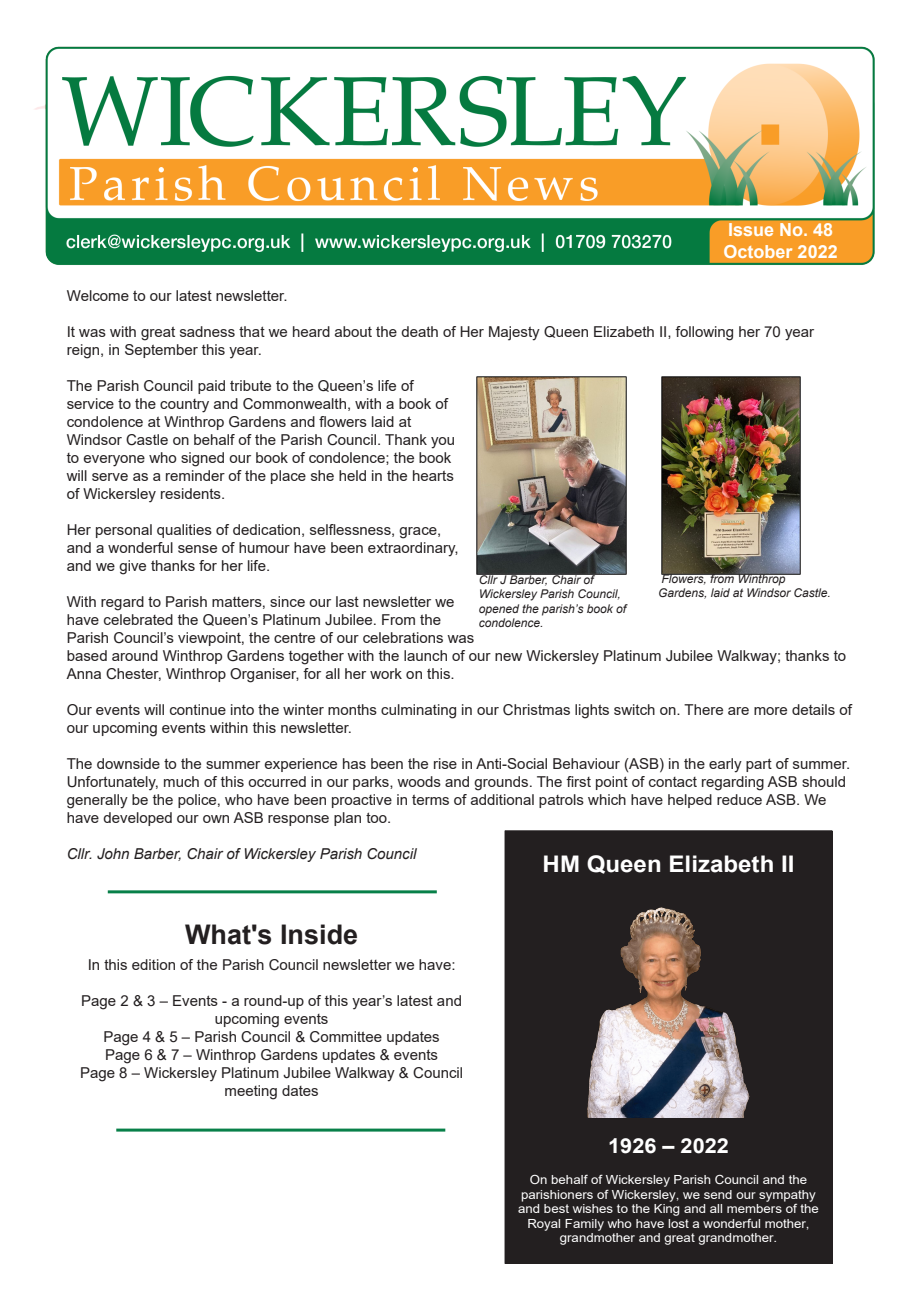
<style>
.page{position:relative;width:919px;height:1289px;background:#fff}
.page>*{position:absolute;margin:0;border:0;box-sizing:border-box;transform-origin:0 0}
.t1{font:700 27px "Arial";color:#231f20}
.t2{font:700 22.8px "Arial";color:#fff;scale:1.05 1}
.t3{font:700 20.55px "Arial";color:#fff;scale:1.05 1}
.t4{font:700 18px "Arial";color:#fff}
.t5{font:15px/18px "Arial";color:#231f20}
.t6{font:italic 15px "Arial";color:#231f20}
.t7{font:12.6px/14.4px "Arial";color:#fff;text-align:center;scale:1.05 1}
.t8{font:italic 12px/14.4px "Arial";color:#231f20}
</style>
<div class="page">
<img style="left:34px;top:46px;width:841px;height:219px">
<hr style="left:116px;top:1128px;width:329px;height:3px;background:#088049">
<hr style="left:108px;top:890px;width:329px;height:3px;background:#088049">
<img style="left:476px;top:376px;width:150px;height:198px">
<img style="left:661px;top:376px;width:139px;height:198px">
<div style="left:505px;top:830px;width:327px;height:433px;background:#231f20"></div>
<div style="left:504px;top:830px;width:328px;height:433px;border:1px solid #231f20"></div>
<img style="left:587px;top:907px;width:162px;height:210px">
<p class="t4" style="left:728px;top:217px;width:107px">Issue No. 48</p>
<p class="t4" style="left:723px;top:239px;width:116px">October 2022</p>
<p class="t5" style="left:67px;top:286px;width:222px">Welcome to our latest newsletter.</p>
<p class="t5" style="left:67px;top:322px;width:749px">It was with great sadness that we heard about the death of Her Majesty Queen Elizabeth II, following her 70 year reign, in September this year.</p>
<p class="t5" style="left:67px;top:376px;width:348px">The Parish Council paid tribute to the Queen’s life of</p>
<p class="t5" style="left:67px;top:394px;width:382px">service to the country and Commonwealth, with a book of</p>
<p class="t5" style="left:67px;top:412px;width:390px">condolence at Winthrop Gardens and flowers laid at Windsor Castle on behalf of the Parish Council. Thank you to everyone who signed our book of condolence; the book will serve as a reminder of the place she held in the hearts of Wickersley residents.</p>
<p class="t5" style="left:67px;top:520px;width:393px">Her personal qualities of dedication, selflessness, grace, and a wonderful sense of humour have been extraordinary, and we give thanks for her life.</p>
<p class="t5" style="left:67px;top:592px;width:780px">With regard to Parish matters, since our last newsletter we<br>have celebrated the Queen’s Platinum Jubilee. From the<br>Parish Council’s viewpoint, the centre of our celebrations was<br>based around Winthrop Gardens together with the launch of our new Wickersley Platinum Jubilee Walkway; thanks to Anna Chester, Winthrop Organiser, for all her work on this.</p>
<p class="t5" style="left:67px;top:700px;width:786px">Our events will continue into the winter months culminating in our Christmas lights switch on. There are more details of our upcoming events within this newsletter.</p>
<p class="t5" style="left:67px;top:754px;width:784px">The downside to the summer experience has been the rise in Anti-Social Behaviour (ASB) in the early part of summer.</p>
<p class="t5" style="left:67px;top:772px;width:781px">Unfortunately, much of this occurred in our parks, woods and grounds. The first point of contact regarding ASB should generally be the police, who have been proactive in terms of additional patrols which have helped reduce ASB. We have developed our own ASB response plan too.</p>
<p class="t6" style="left:67px;top:843px;width:351px">Cllr. John Barber, Chair of Wickersley Parish Council</p>
<p class="t8" style="left:661px;top:572px;width:125px">Flowers, from Winthrop</p>
<p class="t8" style="left:658px;top:586px;width:174px">Gardens, laid at Windsor Castle.</p>
<p class="t8" style="left:479px;top:572px;width:116px">Cllr J Barber, Chair of</p>
<p class="t8" style="left:479px;top:587px;width:149px">Wickersley Parish Council, opened the parish’s book of condolence.</p>
<p class="t2" style="left:542px;top:848px;width:241px">HM Queen Elizabeth II</p>
<p class="t1" style="left:185px;top:915px;width:174px">What's Inside</p>
<p class="t5" style="left:88px;top:955px;width:369px">In this edition of the Parish Council newsletter we have:</p>
<p class="t5" style="left:81px;top:991px;width:382px;text-align:center">Page 2 &amp; 3 – Events - a round-up of this year’s latest and upcoming events</p>
<p class="t5" style="left:103px;top:1027px;width:337px">Page 4 &amp; 5 – Parish Council &amp; Committee updates</p>
<p class="t5" style="left:105px;top:1045px;width:334px">Page 6 &amp; 7 – Winthrop Gardens updates &amp; events</p>
<p class="t5" style="left:80px;top:1063px;width:384px;text-align:center">Page 8 – Wickersley Platinum Jubilee Walkway &amp; Council meeting dates</p>
<p class="t3" style="left:608px;top:1130px;width:116px">1926 – 2022</p>
<p class="t7" style="left:518px;top:1172px;width:288px">On behalf of Wickersley Parish Council and the parishioners of Wickersley, we send our sympathy and best wishes to the King and all members of the Royal Family who have lost a wonderful mother, grandmother and great grandmother.</p>
</div>
